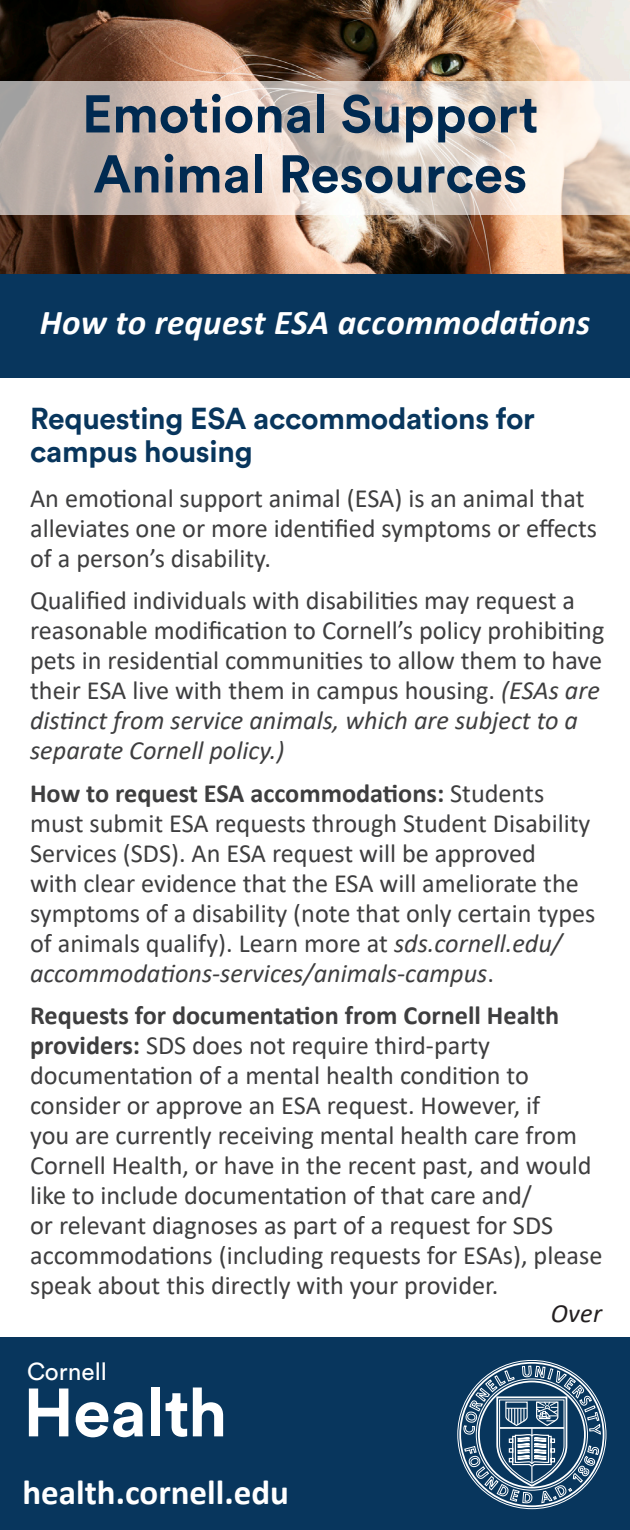
<style>
.page{position:relative;width:630px;height:1530px;background:#fff}
.page>*{position:absolute;margin:0;border:0;box-sizing:border-box;transform-origin:0 0}
.t1{font:700 67.5px "Circular Std";letter-spacing:-.005em;color:#fff}
.t2{font:700 52.5px/60px "Circular Std";color:#002a51}
.t3{font:italic 700 35px "Calibri";letter-spacing:.005em;color:#fff}
.t4{font:700 35px "Calibri";color:#fff}
.t5{font:700 30px/32.5px "Circular Std";letter-spacing:-.01em;color:#08365d}
.t6{font:26.25px/30px "Calibri";color:#3e3e3f}
.t7{font:italic 26.25px "Calibri";color:#231f20}
.t8{font:24.5px "Circular Std";color:#fff}
.s1{font-style:italic}
.s2{font-weight:700}
</style>
<div class="page">
<img style="left:0;top:0;width:630px;height:274px">
<svg style="left:0;top:82px;width:630px;height:133px;background:#dbcdc3"></svg>
<div style="left:0;top:274px;width:630px;height:103px;background:#08365d"></div>
<div style="left:0;top:1337px;width:630px;height:193px;background:#08365d"></div>
<svg style="left:457px;top:1360px;width:150px;height:149px"></svg>
<h2 class="t2" style="left:82px;top:83px;width:458px">Emotional Support<br>Animal Resources</h2>
<h3 class="t3" style="left:40px;top:298px;width:552px">How to request ESA accommodations</h3>
<p class="t5" style="left:30px;top:402px;width:506px">Requesting ESA accommodations for campus housing</p>
<p class="t6" style="left:30px;top:482px;width:568px">An emotional support animal (ESA) is an animal that alleviates one or more identified symptoms or effects of a person’s disability.</p>
<p class="t6" style="left:30px;top:585px;width:576px">Qualified individuals with disabilities may request a reasonable modification to Cornell’s policy prohibiting pets in residential communities to allow them to have their ESA live with them in campus housing. <span class="s1">(ESAs are distinct from service animals, which are subject to a separate Cornell policy.)</span></p>
<p class="t6" style="left:30px;top:777px;width:567px"><span class="s2">How to request ESA accommodations:</span> Students must submit ESA requests through Student Disability Services (SDS). An ESA request will be approved<br>with clear evidence that the ESA will ameliorate the symptoms of a disability (note that only certain types of animals qualify). Learn more at <span class="s1">sds.cornell.edu/ accommodations-services/animals-campus</span>.</p>
<p class="t6" style="left:30px;top:1000px;width:574px"><span class="s2">Requests for documentation from Cornell Health providers:</span> SDS does not require third-party documentation of a mental health condition to consider or approve an ESA request. However, if<br>you are currently receiving mental health care from Cornell Health, or have in the recent past, and would like to include documentation of that care and/<br>or relevant diagnoses as part of a request for SDS accommodations (including requests for ESAs), please speak about this directly with your provider.</p>
<p class="t8" style="left:27px;top:1357px;width:81px">Cornell</p>
<h1 class="t1" style="left:23px;top:1369px;width:206px">Health</h1>
<h3 class="t4" style="left:22px;top:1468px;width:268px">health.cornell.edu</h3>
<p class="t7" style="left:551px;top:1295px;width:53px">Over</p>
</div>
